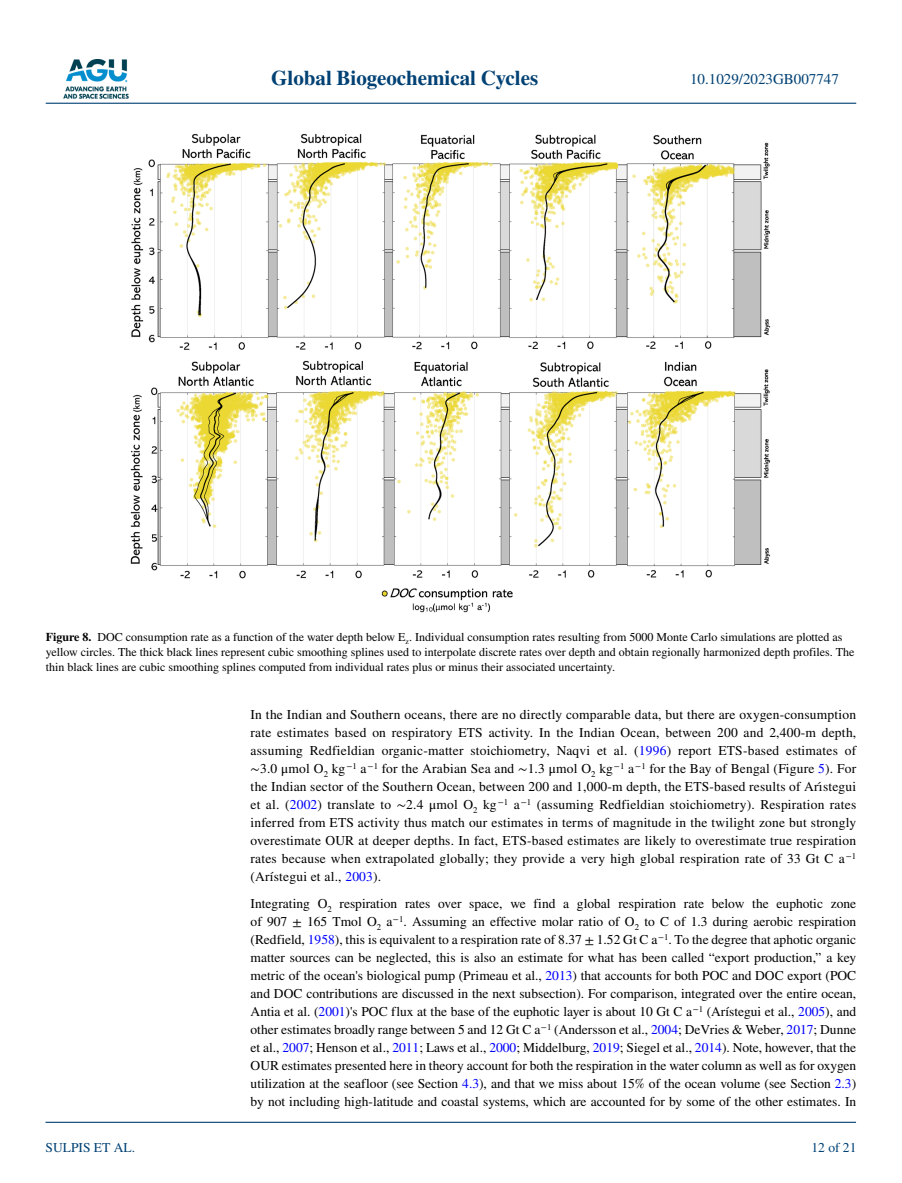
<style>
.page{position:relative;width:902px;height:1183px;background:#fff}
.page>*{position:absolute;margin:0;border:0;box-sizing:border-box;transform-origin:0 0}
.t1{font:700 21px "STIX";color:#004174}
.t2{font:15px "STIX";color:#004174}
.t3{font:13.5px/18px "STIX";letter-spacing:.005em;color:#000;text-align:justify}
.t4{font:13.5px "STIX";color:#004174}
.t5{font:12px/15px "STIX";color:#000}
.s1{font-weight:700}
.s2{color:#00f}
</style>
<div class="page">
<img style="left:63px;top:60px;width:65px;height:39px">
<hr style="left:46px;top:103px;width:810px;height:1px;background:#004174">
<hr style="left:45px;top:1121px;width:810px;height:1px;background:#004174">
<img style="left:130px;top:134px;width:640px;height:478px">
<h1 class="t1" style="left:271px;top:66px;width:268px">Global Biogeochemical Cycles</h1>
<p class="t2" style="left:690px;top:69px;width:150px">10.1029/2023GB007747</p>
<p class="t5" style="left:46px;top:630px;width:810px"><span class="s1">Figure 8.</span> DOC consumption rate as a function of the water depth below E<sub>z</sub>. Individual consumption rates resulting from 5000 Monte Carlo simulations are plotted as yellow circles. The thick black lines represent cubic smoothing splines used to interpolate discrete rates over depth and obtain regionally harmonized depth profiles. The thin black lines are cubic smoothing splines computed from individual rates plus or minus their associated uncertainty.</p>
<p class="t4" style="left:45px;top:1138px;width:91px">SULPIS ET AL.</p>
<p class="t3" style="left:250px;top:706px;width:607px">In the Indian and Southern oceans, there are no directly comparable data, but there are oxygen-consumption rate estimates based on respiratory ETS activity. In the Indian Ocean, between 200 and 2,400-m depth, assuming Redfieldian organic-matter stoichiometry, Naqvi et al. (<span class="s2">1996</span>) report ETS-based estimates of ∼3.0 μmol O<sub>2</sub> kg<sup>−1</sup> a<sup>−1</sup> for the Arabian Sea and ∼1.3 μmol O<sub>2</sub> kg<sup>−1</sup> a<sup>−1</sup> for the Bay of Bengal (Figure <span class="s2">5</span>). For the Indian sector of the Southern Ocean, between 200 and 1,000-m depth, the ETS-based results of Arı́stegui et al. (<span class="s2">2002</span>) translate to ∼2.4 μmol O<sub>2</sub> kg<sup>−1</sup> a<sup>−1</sup> (assuming Redfieldian stoichiometry). Respiration rates inferred from ETS activity thus match our estimates in terms of magnitude in the twilight zone but strongly overestimate OUR at deeper depths. In fact, ETS-based estimates are likely to overestimate true respiration rates because when extrapolated globally; they provide a very high global respiration rate of 33 Gt C a<sup>−1 </sup>(Arístegui et al., <span class="s2">2003</span>).</p>
<p class="t3" style="left:250px;top:895px;width:607px">Integrating O<sub>2</sub> respiration rates over space, we find a global respiration rate below the euphotic zone of 907 ± 165 Tmol O<sub>2</sub> a<sup>−1</sup>. Assuming an effective molar ratio of O<sub>2</sub> to C of 1.3 during aerobic respiration (Redfield, <span class="s2">1958</span>), this is equivalent to a respiration rate of 8.37 ± 1.52 Gt C a<sup>−1</sup>. To the degree that aphotic organic matter sources can be neglected, this is also an estimate for what has been called “export production,” a key metric of the ocean's biological pump (Primeau et al., <span class="s2">2013</span>) that accounts for both POC and DOC export (POC and DOC contributions are discussed in the next subsection). For comparison, integrated over the entire ocean, Antia et al. (<span class="s2">2001</span>)'s POC flux at the base of the euphotic layer is about 10 Gt C a<sup>−1</sup> (Arístegui et al., <span class="s2">2005</span>), and other estimates broadly range between 5 and 12 Gt C a<sup>−1</sup> (Andersson et al., <span class="s2">2004</span>; DeVries &amp; Weber, <span class="s2">2017</span>; Dunne et al., <span class="s2">2007</span>; Henson et al., <span class="s2">2011</span>; Laws et al., <span class="s2">2000</span>; Middelburg, <span class="s2">2019</span>; Siegel et al., <span class="s2">2014</span>). Note, however, that the OUR estimates presented here in theory account for both the respiration in the water column as well as for oxygen utilization at the seafloor (see Section <span class="s2">4.3</span>), and that we miss about 15% of the ocean volume (see Section <span class="s2">2.3</span>) by not including high-latitude and coastal systems, which are accounted for by some of the other estimates. In</p>
<p class="t4" style="left:811px;top:1138px;width:46px">12 of 21</p>
</div>
